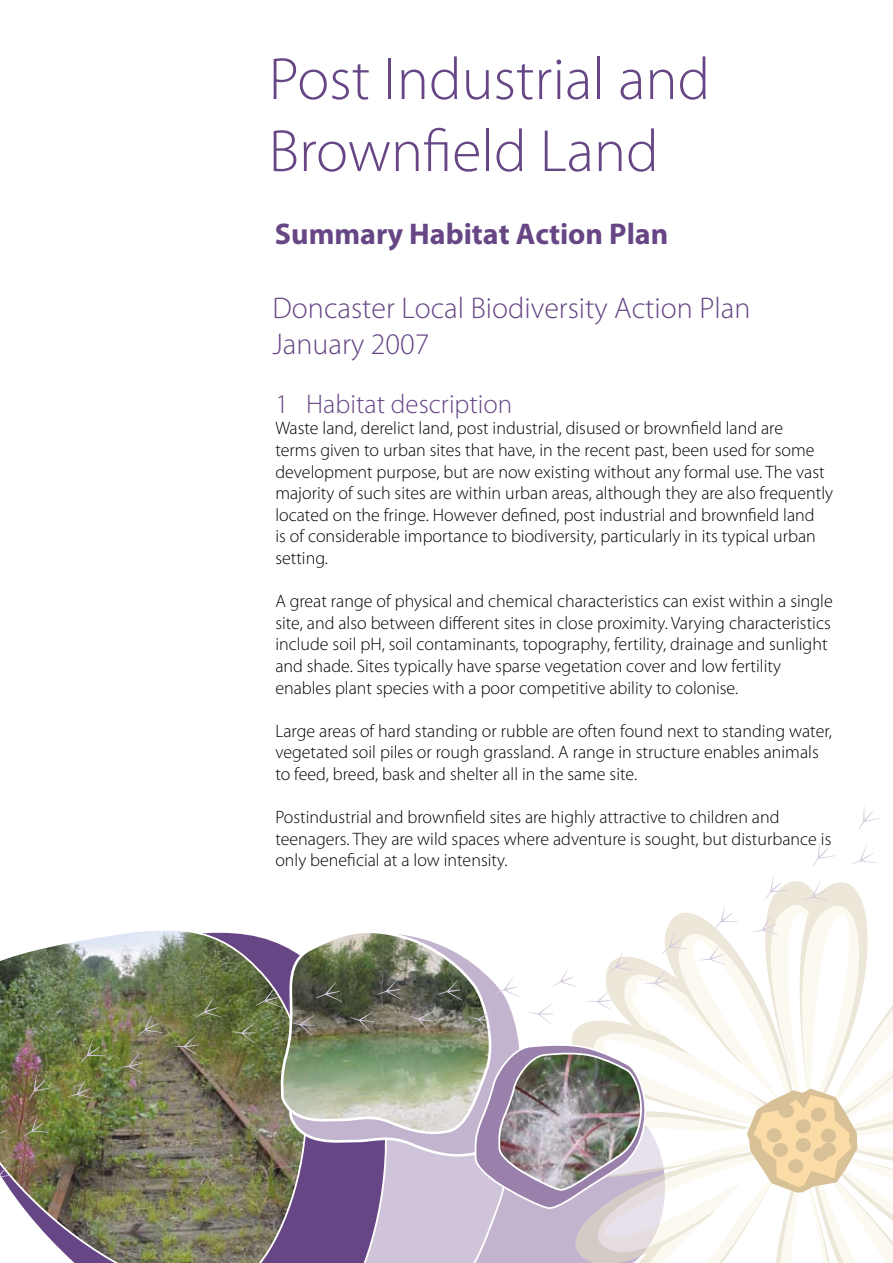
<style>
.page{position:relative;width:893px;height:1263px;background:#fff}
.page>*{position:absolute;margin:0;border:0;box-sizing:border-box;transform-origin:0 0}
.t1{font:300 60px/72px "Myriad Pro";color:#674685}
.t2{font:300 30px/36px "Myriad Pro";color:#674685}
.t3{font:700 30px "Myriad Pro";color:#674685}
.t4{font:300 27px "Myriad Pro";color:#674685}
.t5{font:300 18px/21.6px "Myriad Pro";color:#000}
</style>
<div class="page">
<svg style="left:348px;top:1161px;width:61px;height:102px;background:#9f8ab2"></svg>
<img style="left:0;top:930px;width:348px;height:333px">
<svg style="left:288px;top:1138px;width:121px;height:23px;background:#8e799d"></svg>
<svg style="left:279px;top:930px;width:130px;height:208px;background:#8e9582"></svg>
<svg style="left:0;top:1121px;width:7px;height:27px"></svg>
<svg style="left:0;top:1160px;width:14px;height:24px"></svg>
<svg style="left:28px;top:1074px;width:25px;height:26px"></svg>
<svg style="left:24px;top:1114px;width:24px;height:22px"></svg>
<svg style="left:80px;top:1039px;width:26px;height:24px"></svg>
<svg style="left:68px;top:1079px;width:25px;height:20px"></svg>
<svg style="left:136px;top:1015px;width:27px;height:21px"></svg>
<svg style="left:119px;top:1053px;width:24px;height:21px"></svg>
<svg style="left:195px;top:998px;width:27px;height:20px"></svg>
<svg style="left:174px;top:1034px;width:25px;height:22px"></svg>
<svg style="left:255px;top:987px;width:27px;height:20px"></svg>
<svg style="left:232px;top:1022px;width:25px;height:21px"></svg>
<svg style="left:316px;top:981px;width:26px;height:21px"></svg>
<svg style="left:291px;top:1015px;width:24px;height:21px"></svg>
<svg style="left:377px;top:979px;width:26px;height:20px"></svg>
<svg style="left:350px;top:1011px;width:24px;height:21px"></svg>
<svg style="left:813px;top:843px;width:23px;height:23px"></svg>
<svg style="left:409px;top:876px;width:484px;height:387px"></svg>
<svg style="left:858px;top:806px;width:23px;height:24px"></svg>
<svg style="left:851px;top:845px;width:25px;height:19px"></svg>
<h1 class="t1" style="left:269px;top:42px;width:443px">Post Industrial and<br>Brownfield Land</h1>
<h2 class="t3" style="left:275px;top:214px;width:395px">Summary Habitat Action Plan</h2>
<h2 class="t2" style="left:273px;top:290px;width:479px">Doncaster Local Biodiversity Action Plan<br>January 2007</h2>
<h3 class="t4" style="left:275px;top:387px;width:239px">1 Habitat description</h3>
<p class="t5" style="left:275px;top:417px;width:559px">Waste land, derelict land, post industrial, disused or brownfield land are<br>terms given to urban sites that have, in the recent past, been used for some development purpose, but are now existing without any formal use. The vast majority of such sites are within urban areas, although they are also frequently located on the fringe. However defined, post industrial and brownfield land<br>is of considerable importance to biodiversity, particularly in its typical urban setting.</p>
<p class="t5" style="left:275px;top:590px;width:559px">A great range of physical and chemical characteristics can exist within a single site, and also between different sites in close proximity. Varying characteristics include soil pH, soil contaminants, topography, fertility, drainage and sunlight and shade. Sites typically have sparse vegetation cover and low fertility enables plant species with a poor competitive ability to colonise.</p>
<p class="t5" style="left:275px;top:720px;width:558px">Large areas of hard standing or rubble are often found next to standing water, vegetated soil piles or rough grassland. A range in structure enables animals to feed, breed, bask and shelter all in the same site.</p>
<p class="t5" style="left:275px;top:806px;width:558px">Postindustrial and brownfield sites are highly attractive to children and teenagers. They are wild spaces where adventure is sought, but disturbance is only beneficial at a low intensity.</p>
</div>
